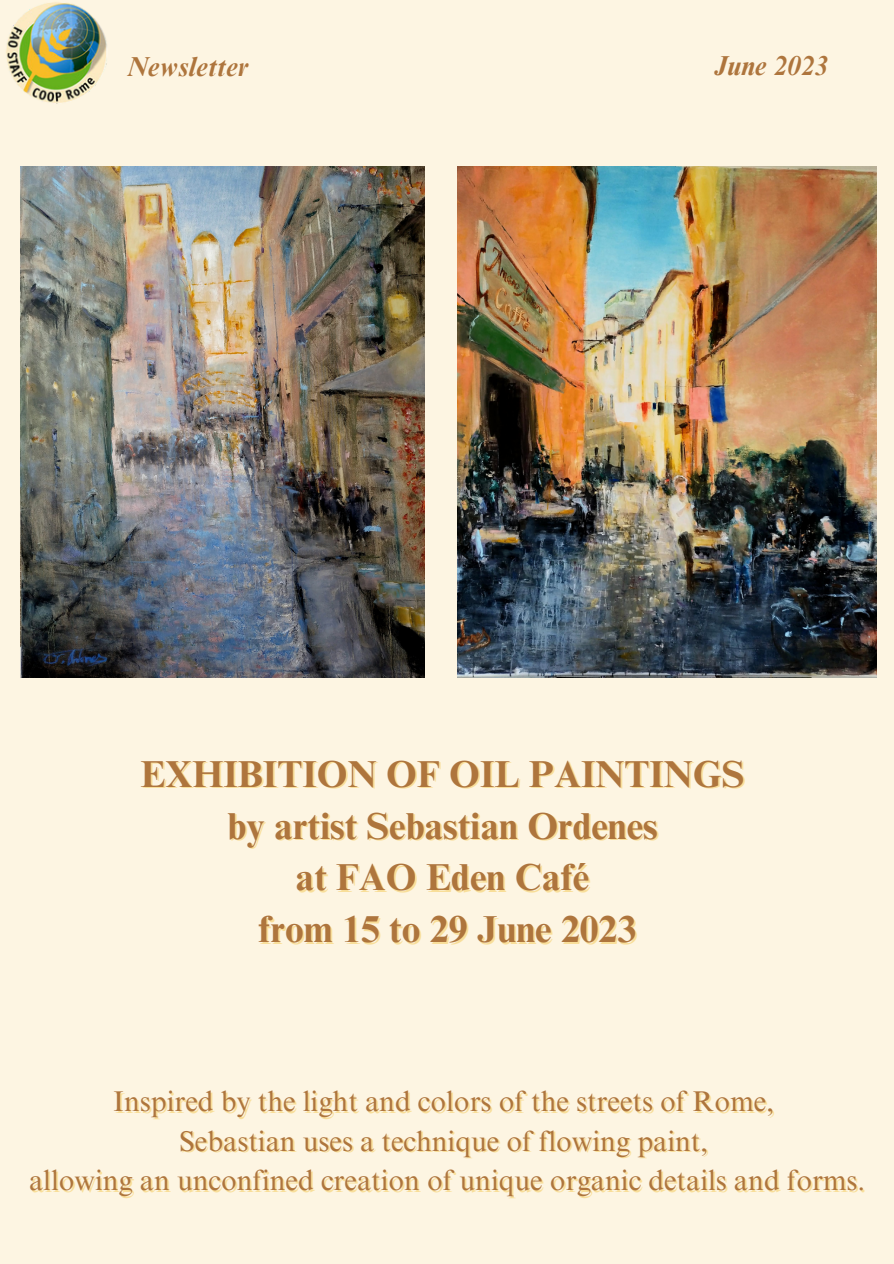
<style>
.page{position:relative;width:894px;height:1264px;background:#fff}
.page>*{position:absolute;margin:0;border:0;box-sizing:border-box;transform-origin:0 0}
.t1{font:700 37.5px "Times NRMT Pro";color:#ae753d}
.t2{font:28.5px "Times NRMT Pro";color:#ae753d}
.t3{font:italic 700 27.3px "Times NRMT Pro";color:#ae753d}
</style>
<div class="page">
<div style="left:0;top:0;width:893px;height:1263px;background:#fdf5e2"></div>
<img style="left:21px;top:167px;width:403px;height:510px">
<img style="left:6px;top:2px;width:101px;height:102px">
<img style="left:457px;top:167px;width:419px;height:510px">
<p class="t3" style="left:127px;top:56px;width:123px">Newsletter</p>
<p class="t3" style="left:713px;top:55px;width:116px">June 2023</p>
<p class="t1" style="left:140px;top:760px;width:605px">EXHIBITION OF OIL PAINTINGS</p>
<p class="t1" style="left:227px;top:811px;width:431px">by artist Sebastian Ordenes</p>
<p class="t1" style="left:295px;top:863px;width:295px">at FAO Eden Café</p>
<p class="t1" style="left:258px;top:915px;width:379px">from 15 to 29 June 2023</p>
<p class="t2" style="left:113px;top:1090px;width:662px">Inspired by the light and colors of the streets of Rome,</p>
<p class="t2" style="left:179px;top:1130px;width:530px">Sebastian uses a technique of flowing paint,</p>
<p class="t2" style="left:29px;top:1169px;width:837px">allowing an unconfined creation of unique organic details and forms.</p>
</div>
